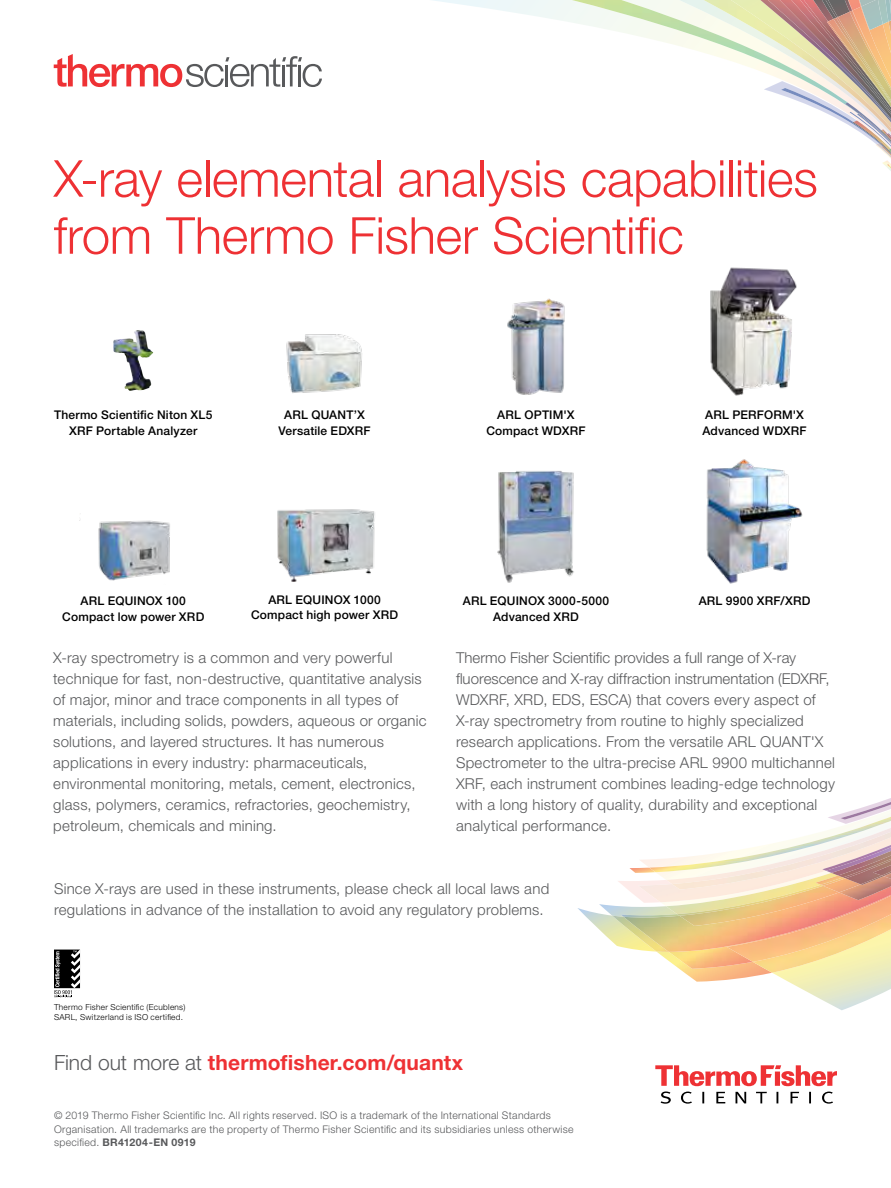
<style>
.page{position:relative;width:891px;height:1188px;background:#fff}
.page>*{position:absolute;margin:0;border:0;box-sizing:border-box;transform-origin:0 0}
.t1{font:300 51px/57px "Helvetica Neue LT Std";letter-spacing:-.01em;color:#ee3134}
.t2{font:700 21px "Helvetica Neue LT Std";letter-spacing:.01em;color:#ee3134}
.t3{font:300 15px/21px "Helvetica Neue LT Std";letter-spacing:.015em;color:#58595b}
.t4{font:500 12px/15.8px "Helvetica Neue LT Std";letter-spacing:.015em;color:#000;text-align:center}
.t5{font:300 10.5px/13.5px "Helvetica Neue LT Std";letter-spacing:.03em;color:#58595b}
.t6{font:300 8.25px/9.8px "Helvetica Neue LT Std";letter-spacing:.035em;color:#000}
.s1{font-weight:300;color:#58595b}
.s2{font-weight:700}
</style>
<div class="page">
<svg style="left:577px;top:798px;width:314px;height:212px"></svg>
<img style="left:753px;top:962px;width:138px;height:11px">
<img style="left:727px;top:889px;width:164px;height:73px">
<svg style="left:655px;top:1065px;width:182px;height:21px"></svg>
<svg style="left:661px;top:1092px;width:172px;height:12px"></svg>
<svg style="left:54px;top:54px;width:268px;height:33px"></svg>
<img style="left:113px;top:330px;width:40px;height:61px">
<svg style="left:433px;top:0;width:85px;height:13px"></svg>
<img style="left:518px;top:0;width:161px;height:46px">
<img style="left:679px;top:0;width:65px;height:65px">
<img style="left:744px;top:0;width:23px;height:74px">
<img style="left:767px;top:0;width:13px;height:79px">
<img style="left:780px;top:0;width:10px;height:81px">
<img style="left:790px;top:0;width:4px;height:81px">
<img style="left:794px;top:0;width:67px;height:81px">
<img style="left:804px;top:0;width:24px;height:21px">
<img style="left:838px;top:0;width:12px;height:12px">
<img style="left:836px;top:0;width:2px;height:17px">
<img style="left:814px;top:0;width:22px;height:19px">
<img style="left:828px;top:19px;width:6px;height:62px">
<img style="left:838px;top:12px;width:23px;height:5px">
<svg style="left:764px;top:81px;width:127px;height:90px"></svg>
<img style="left:834px;top:18px;width:57px;height:84px">
<img style="left:856px;top:0;width:5px;height:6px">
<img style="left:883px;top:0;width:5px;height:24px">
<img style="left:885px;top:0;width:6px;height:22px">
<img style="left:861px;top:0;width:22px;height:30px">
<img style="left:507px;top:298px;width:58px;height:97px">
<img style="left:710px;top:267px;width:87px;height:129px">
<img style="left:98px;top:520px;width:72px;height:61px">
<img style="left:277px;top:509px;width:98px;height:73px">
<img style="left:497px;top:471px;width:77px;height:112px">
<img style="left:706px;top:459px;width:97px;height:125px">
<svg style="left:54px;top:950px;width:26px;height:47px"></svg>
<img style="left:286px;top:334px;width:76px;height:59px">
<h1 class="t1" style="left:54px;top:149px;width:766px">X-ray elemental analysis capabilities from Thermo Fisher Scientific</h1>
<p class="t4" style="left:54px;top:407px;width:160px">Thermo Scientific Niton XL5<br>XRF Portable Analyzer</p>
<p class="t4" style="left:278px;top:407px;width:94px">ARL QUANT’X<br>Versatile EDXRF</p>
<p class="t4" style="left:486px;top:407px;width:101px">ARL OPTIM'X<br>Compact WDXRF</p>
<p class="t4" style="left:703px;top:407px;width:106px;text-align:left">ARL PERFORM'X<br>Advanced WDXRF</p>
<p class="t4" style="left:251px;top:591px;width:148px">ARL EQUINOX 1000<br>Compact high power XRD</p>
<p class="t4" style="left:62px;top:593px;width:144px">ARL EQUINOX 100<br>Compact low power XRD</p>
<p class="t4" style="left:463px;top:593px;width:148px">ARL EQUINOX 3000-5000<br>Advanced XRD</p>
<p class="t4" style="left:699px;top:593px;width:113px">ARL 9900 XRF/XRD</p>
<p class="t3" style="left:53px;top:647px;width:375px">X-ray spectrometry is a common and very powerful technique for fast, non-destructive, quantitative analysis of major, minor and trace components in all types of materials, including solids, powders, aqueous or organic solutions, and layered structures. It has numerous applications in every industry: pharmaceuticals, environmental monitoring, metals, cement, electronics, glass, polymers, ceramics, refractories, geochemistry, petroleum, chemicals and mining.</p>
<p class="t3" style="left:456px;top:647px;width:381px">Thermo Fisher Scientific provides a full range of X-ray fluorescence and X-ray diffraction instrumentation (EDXRF, WDXRF, XRD, EDS, ESCA) that covers every aspect of X-ray spectrometry from routine to highly specialized research applications. From the versatile ARL QUANT'X Spectrometer to the ultra-precise ARL 9900 multichannel XRF, each instrument combines leading-edge technology with a long history of quality, durability and exceptional analytical performance.</p>
<p class="t3" style="left:54px;top:878px;width:497px">Since X-rays are used in these instruments, please check all local laws and regulations in advance of the installation to avoid any regulatory problems.</p>
<p class="t6" style="left:54px;top:1002px;width:133px">Thermo Fisher Scientific (Ecublens)<br>SARL, Switzerland is ISO certified.</p>
<h2 class="t2" style="left:54px;top:1049px;width:411px"><span class="s1">Find out more at</span> thermofisher.com/quantx</h2>
<p class="t5" style="left:54px;top:1108px;width:521px">© 2019 Thermo Fisher Scientific Inc. All rights reserved. ISO is a trademark of the International Standards<br>Organisation. All trademarks are the property of Thermo Fisher Scientific and its subsidiaries unless otherwise specified. <span class="s2">BR41204-EN 0919</span></p>
</div>
